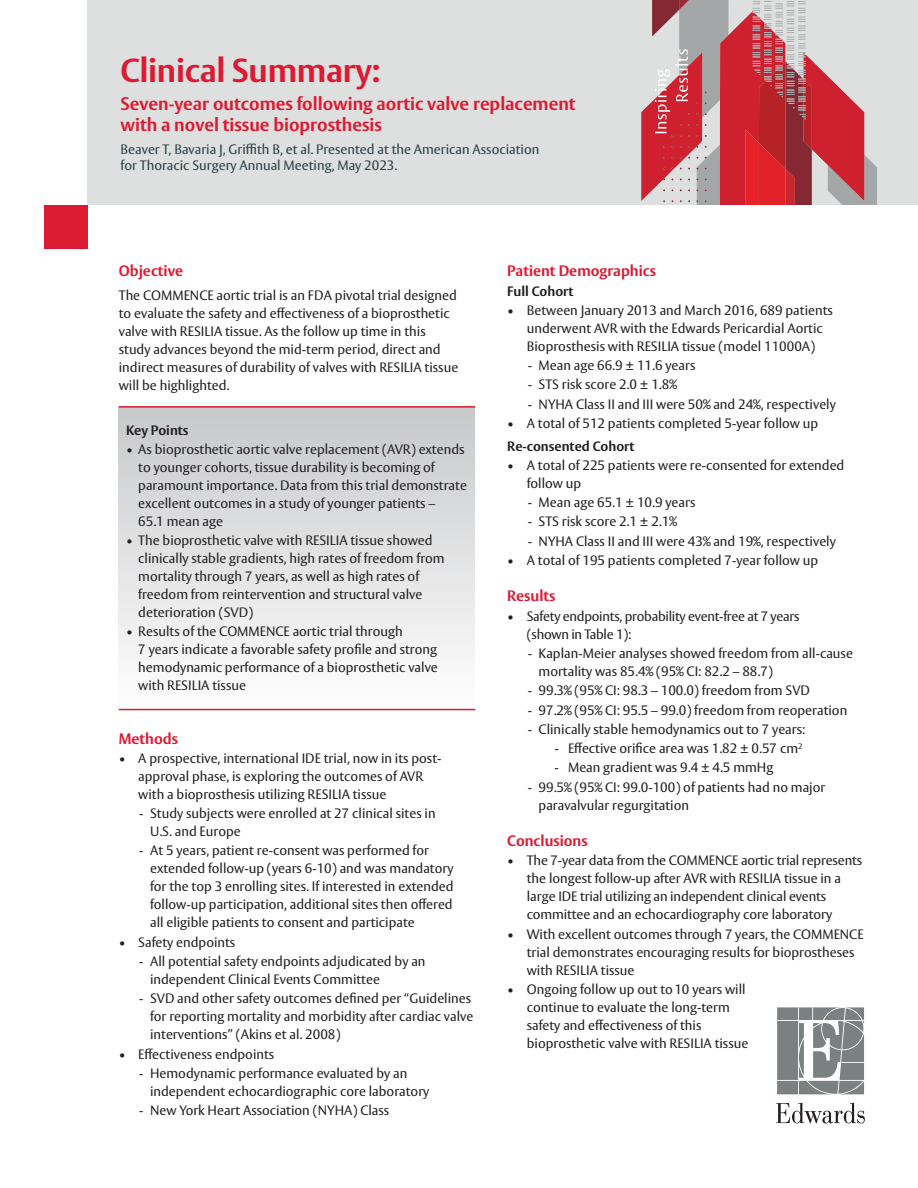
<style>
.page{position:relative;width:918px;height:1188px;background:#fff}
.page>*{position:absolute;margin:0;border:0;box-sizing:border-box;transform-origin:0 0}
.t1{font:700 33px "Vesta Std";letter-spacing:-.01em;color:#dc1a32}
.t2{font:700 18px/21px "Vesta Std";color:#dc1a32}
.t3{font:700 15px "Vesta Std";color:#dc1a32}
.t4{font:13.5px/18px "Vesta Std";color:#231f20}
.t5{font:13.5px/16.2px "Vesta Std";color:#2b4144}
.t6{font:13.5px/18px "Vesta Std";letter-spacing:-.02em;color:#231f20}
.t7{font:700 13.5px "Vesta Std";color:#231f20}
</style>
<div class="page">
<div style="left:119px;top:406px;width:356px;height:304px;background:linear-gradient(to bottom,#c7c8ca,#fefdfd)"></div>
<hr style="left:119px;top:406px;width:356px;height:2px;background:#dc1a32">
<hr style="left:119px;top:709px;width:356px;height:1px;background:#dc1a32">
<div style="left:87px;top:0;width:831px;height:205px;background:#dedfdf"></div>
<svg style="left:641px;top:0;width:236px;height:205px"></svg>
<div style="left:44px;top:205px;width:43px;height:43px;background:#dc1a32"></div>
<svg style="left:777px;top:1007px;width:87px;height:87px;background:#969a9a"></svg>
<svg style="left:776px;top:1103px;width:89px;height:21px"></svg>
<p class="t1" style="left:121px;top:51px;width:261px">Clinical Summary:</p>
<p class="t2" style="left:121px;top:93px;width:457px">Seven-year outcomes following aortic valve replacement with a novel tissue bioprosthesis</p>
<p class="t5" style="left:121px;top:141px;width:420px">Beaver T, Bavaria J, Griffith B, et al. Presented at the American Association for Thoracic Surgery Annual Meeting, May 2023.</p>
<p class="t3" style="left:119px;top:262px;width:66px">Objective</p>
<p class="t4" style="left:119px;top:286px;width:341px">The COMMENCE aortic trial is an FDA pivotal trial designed to evaluate the safety and effectiveness of a bioprosthetic valve with RESILIA tissue. As the follow up time in this study advances beyond the mid-term period, direct and indirect measures of durability of valves with RESILIA tissue will be highlighted.</p>
<p class="t7" style="left:126px;top:422px;width:64px">Key Points</p>
<p class="t4" style="left:138px;top:440px;width:330px;text-indent:-12px">• As bioprosthetic aortic valve replacement (AVR) extends to younger cohorts, tissue durability is becoming of paramount importance. Data from this trial demonstrate excellent outcomes in a study of younger patients –<br>65.1 mean age</p>
<p class="t4" style="left:138px;top:531px;width:308px;text-indent:-12px">• The bioprosthetic valve with RESILIA tissue showed clinically stable gradients, high rates of freedom from mortality through 7 years, as well as high rates of freedom from reintervention and structural valve deterioration (SVD)</p>
<p class="t4" style="left:138px;top:623px;width:301px;text-indent:-12px">• Results of the COMMENCE aortic trial through<br>7 years indicate a favorable safety profile and strong hemodynamic performance of a bioprosthetic valve with RESILIA tissue</p>
<p class="t3" style="left:119px;top:729px;width:61px">Methods</p>
<p class="t4" style="left:138px;top:749px;width:305px;text-indent:-20px">• A prospective, international IDE trial, now in its post&shy;approval phase, is exploring the outcomes of AVR with a bioprosthesis utilizing RESILIA tissue</p>
<p class="t4" style="left:150px;top:804px;width:287px;text-indent:-11px">- Study subjects were enrolled at 27 clinical sites in<br>U.S. and Europe</p>
<p class="t4" style="left:150px;top:842px;width:305px;text-indent:-11px">- At 5 years, patient re-consent was performed for extended follow-up (years 6-10) and was mandatory for the top 3 enrolling sites. If interested in extended follow-up participation, additional sites then offered all eligible patients to consent and participate</p>
<p class="t4" style="left:119px;top:933px;width:118px">• Safety endpoints</p>
<p class="t4" style="left:150px;top:952px;width:277px;text-indent:-11px">- All potential safety endpoints adjudicated by an independent Clinical Events Committee</p>
<p class="t4" style="left:150px;top:990px;width:325px;text-indent:-11px">- SVD and other safety outcomes defined per “Guidelines for reporting mortality and morbidity after cardiac valve interventions” (Akins et al. 2008)</p>
<p class="t4" style="left:119px;top:1045px;width:157px">• Effectiveness endpoints</p>
<p class="t4" style="left:150px;top:1064px;width:281px;text-indent:-11px">- Hemodynamic performance evaluated by an independent echocardiographic core laboratory</p>
<p class="t4" style="left:139px;top:1101px;width:252px">- New York Heart Association (NYHA) Class</p>
<p class="t3" style="left:507px;top:262px;width:150px">Patient Demographics</p>
<p class="t7" style="left:507px;top:283px;width:68px">Full Cohort</p>
<p class="t4" style="left:527px;top:301px;width:308px;text-indent:-20px">• Between January 2013 and March 2016, 689 patients underwent AVR with the Edwards Pericardial Aortic<br>Bioprosthesis with RESILIA tissue (model 11000A)</p>
<p class="t4" style="left:528px;top:356px;width:169px">- Mean age 66.9 ± 11.6 years</p>
<p class="t4" style="left:528px;top:376px;width:151px">- STS risk score 2.0 ± 1.8%</p>
<p class="t4" style="left:528px;top:395px;width:310px">- NYHA Class II and III were 50% and 24%, respectively</p>
<p class="t4" style="left:507px;top:414px;width:313px">• A total of 512 patients completed 5-year follow up</p>
<p class="t7" style="left:507px;top:438px;width:129px">Re-consented Cohort</p>
<p class="t4" style="left:527px;top:456px;width:319px;text-indent:-20px">• A total of 225 patients were re-consented for extended follow up</p>
<p class="t4" style="left:528px;top:493px;width:169px">- Mean age 65.1 ± 10.9 years</p>
<p class="t4" style="left:528px;top:513px;width:151px">- STS risk score 2.1 ± 2.1%</p>
<p class="t4" style="left:528px;top:532px;width:310px">- NYHA Class II and III were 43% and 19%, respectively</p>
<p class="t4" style="left:507px;top:551px;width:313px">• A total of 195 patients completed 7-year follow up</p>
<p class="t3" style="left:507px;top:587px;width:50px">Results</p>
<p class="t6" style="left:527px;top:607px;width:274px;text-indent:-20px">• Safety endpoints, probability event-free at 7 years (shown in Table 1):</p>
<p class="t4" style="left:539px;top:644px;width:316px;text-indent:-11px">- Kaplan-Meier analyses showed freedom from all-cause mortality was 85.4% (95% CI: 82.2 – 88.7)</p>
<p class="t4" style="left:528px;top:681px;width:284px">- 99.3% (95% CI: 98.3 – 100.0) freedom from SVD</p>
<p class="t4" style="left:528px;top:701px;width:321px">- 97.2% (95% CI: 95.5 – 99.0) freedom from reoperation</p>
<p class="t4" style="left:528px;top:720px;width:279px">- Clinically stable hemodynamics out to 7 years:</p>
<p class="t4" style="left:555px;top:739px;width:250px">- Effective orifice area was 1.82 ± 0.57 cm<sup>2</sup></p>
<p class="t4" style="left:555px;top:759px;width:220px">- Mean gradient was 9.4 ± 4.5 mmHg</p>
<p class="t4" style="left:539px;top:778px;width:288px;text-indent:-11px">- 99.5% (95% CI: 99.0-100) of patients had no major paravalvular regurgitation</p>
<p class="t3" style="left:507px;top:832px;width:82px">Conclusions</p>
<p class="t4" style="left:527px;top:852px;width:337px;text-indent:-20px">• The 7-year data from the COMMENCE aortic trial represents the longest follow-up after AVR with RESILIA tissue in a large IDE trial utilizing an independent clinical events committee and an echocardiography core laboratory</p>
<p class="t4" style="left:527px;top:925px;width:338px;text-indent:-20px">• With excellent outcomes through 7 years, the COMMENCE trial demonstrates encouraging results for bioprostheses with RESILIA tissue</p>
<p class="t4" style="left:527px;top:980px;width:223px;text-indent:-20px">• Ongoing follow up out to 10 years will continue to evaluate the long-term safety and effectiveness of this bioprosthetic valve with RESILIA tissue</p>
</div>
